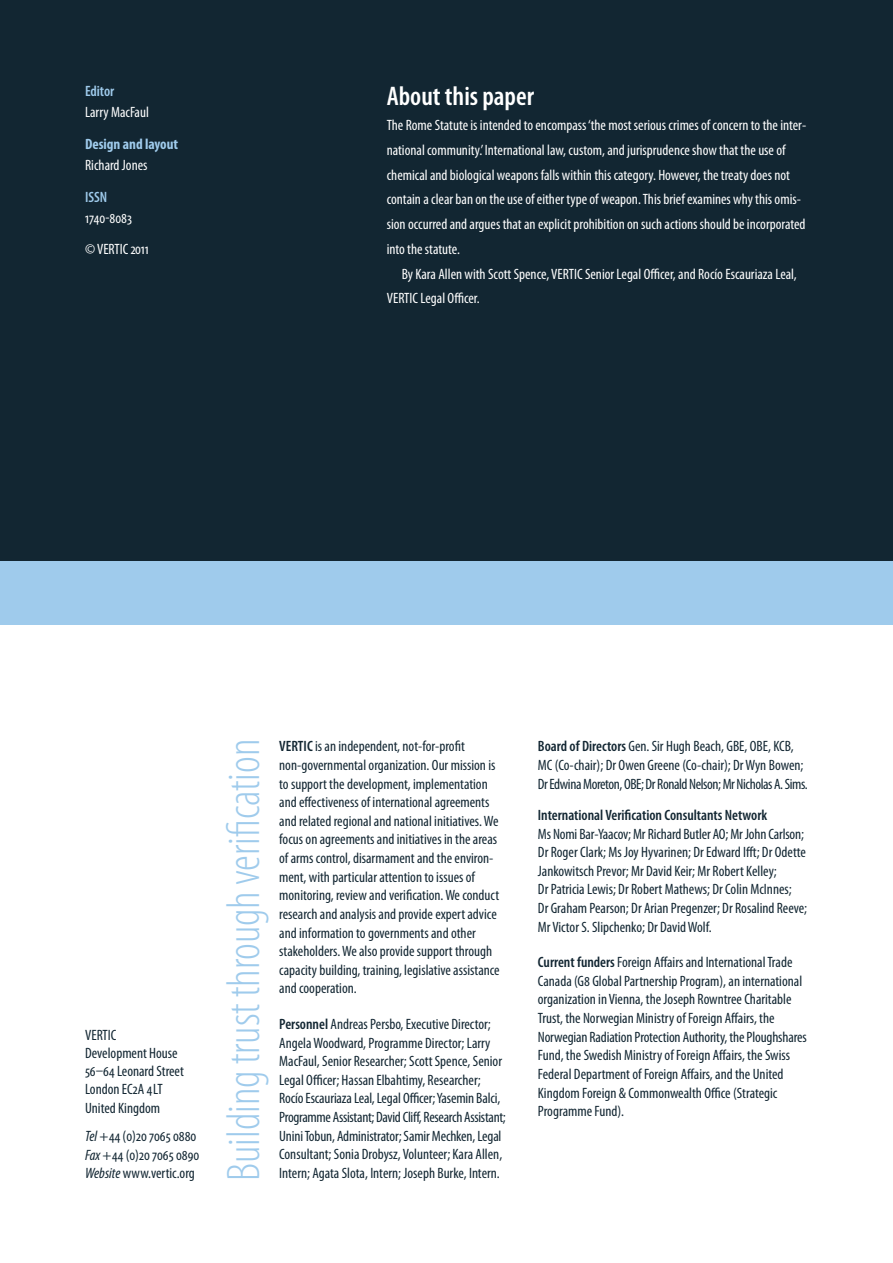
<style>
.page{position:relative;width:893px;height:1263px;background:#fff}
.page>*{position:absolute;margin:0;border:0;box-sizing:border-box;transform-origin:0 0}
.t1{font:300 condensed 47.25px "Myriad Pro";color:#9fcbec}
.t2{font:600 condensed 27px "Myriad Pro";color:#fff}
.t3{font:condensed 15px/18.6px "Myriad Pro";color:#122632}
.t4{font:condensed 15px/24.8px "Myriad Pro";color:#fff}
.t5{font:600 condensed 15px "Myriad Pro";color:#122632}
.t6{font:700 condensed 15px "Myriad Pro";color:#9fcbec}
.t7{font:600 condensed 15px "Myriad Pro";color:#9fcbec}
.s1{font-style:italic}
.s2{font-weight:600}
</style>
<div class="page">
<div style="left:0;top:0;width:893px;height:605px;background:#122632"></div>
<div style="left:0;top:561px;width:893px;height:64px;background:#9fcbec"></div>
<p class="t7" style="left:85px;top:83px;width:31px">Editor</p>
<p class="t4" style="left:85px;top:100px;width:65px">Larry MacFaul</p>
<p class="t6" style="left:85px;top:136px;width:95px">Design and layout</p>
<p class="t4" style="left:85px;top:153px;width:64px">Richard Jones</p>
<p class="t7" style="left:85px;top:188px;width:24px">ISSN</p>
<p class="t4" style="left:85px;top:202px;width:65px;line-height:31.7px">1740-8083<br>© VERTIC 2011</p>
<h2 class="t2" style="left:387px;top:82px;width:149px">About this paper</h2>
<p class="t4" style="left:387px;top:113px;width:421px">The Rome Statute is intended to encompass ‘the most serious crimes of concern to the inter&shy;national community.’ International law, custom, and jurisprudence show that the use of chemical and biological weapons falls within this category. However, the treaty does not contain a clear ban on the use of either type of weapon. This brief examines why this omis&shy;sion occurred and argues that an explicit prohibition on such actions should be incorporated into the statute.</p>
<p class="t4" style="left:387px;top:262px;width:412px;text-indent:15px">By Kara Allen with Scott Spence, VERTIC Senior Legal Officer, and Rocío Escauriaza Leal,<br>VERTIC Legal Officer.</p>
<p class="t3" style="left:85px;top:1026px;width:100px;line-height:18.1px">VERTIC<br>Development House<br>56–64 Leonard Street<br>London EC2A 4LT<br>United Kingdom</p>
<p class="t3" style="left:85px;top:1128px;width:116px;line-height:18.1px"><span class="s1">Tel</span> +44 (0)20 7065 0880<br><span class="s1">Fax</span> +44 (0)20 7065 0890<br><span class="s1">Website</span> www.vertic.org</p>
<h1 class="t1" style="left:218px;top:1181px;width:444px;rotate:-90deg">Buildingtrust throughverification</h1>
<p class="t3" style="left:279px;top:737px;width:222px"><span class="s2">VERTIC</span> is an independent, not-for-profit non-governmental organization. Our mission is to support the development, implementation and effectiveness of international agreements and related regional and national initiatives. We focus on agreements and initiatives in the areas of arms control, disarmament and the environ&shy;ment, with particular attention to issues of monitoring, review and verification. We conduct research and analysis and provide expert advice and information to governments and other stakeholders. We also provide support through capacity building, training, legislative assistance and cooperation.</p>
<p class="t3" style="left:279px;top:1015px;width:228px"><span class="s2">Personnel</span> Andreas Persbo, Executive Director; Angela Woodward, Programme Director; Larry MacFaul, Senior Researcher; Scott Spence, Senior Legal Officer; Hassan Elbahtimy, Researcher; Rocío Escauriaza Leal, Legal Officer; Yasemin Balci, Programme Assistant; David Cliff, Research Assistant; Unini Tobun, Administrator; Samir Mechken, Legal Consultant; Sonia Drobysz, Volunteer; Kara Allen,</p>
<p class="t3" style="left:279px;top:1164px;width:222px">Intern; Agata Slota, Intern; Joseph Burke, Intern.</p>
<p class="t3" style="left:538px;top:737px;width:271px"><span class="s2">Board of Directors</span> Gen. Sir Hugh Beach, GBE, OBE, KCB,<br>MC (Co-chair); Dr Owen Greene (Co-chair); Dr Wyn Bowen;<br>Dr Edwina Moreton, OBE; Dr Ronald Nelson; Mr Nicholas A. Sims.</p>
<p class="t5" style="left:538px;top:807px;width:231px">International Verification Consultants Network</p>
<p class="t3" style="left:538px;top:825px;width:271px">Ms Nomi Bar-Yaacov; Mr Richard Butler AO; Mr John Carlson; Dr Roger Clark; Ms Joy Hyvarinen; Dr Edward Ifft; Dr Odette Jankowitsch Prevor; Mr David Keir; Mr Robert Kelley;<br>Dr Patricia Lewis; Dr Robert Mathews; Dr Colin McInnes;<br>Dr Graham Pearson; Dr Arian Pregenzer; Dr Rosalind Reeve; Mr Victor S. Slipchenko; Dr David Wolf.</p>
<p class="t3" style="left:538px;top:953px;width:270px"><span class="s2">Current funders</span> Foreign Affairs and International Trade Canada (G8 Global Partnership Program), an international organization in Vienna, the Joseph Rowntree Charitable Trust, the Norwegian Ministry of Foreign Affairs, the Norwegian Radiation Protection Authority, the Ploughshares Fund, the Swedish Ministry of Foreign Affairs, the Swiss Federal Department of Foreign Affairs, and the United Kingdom Foreign &amp; Commonwealth Office (Strategic Programme Fund).</p>
</div>
